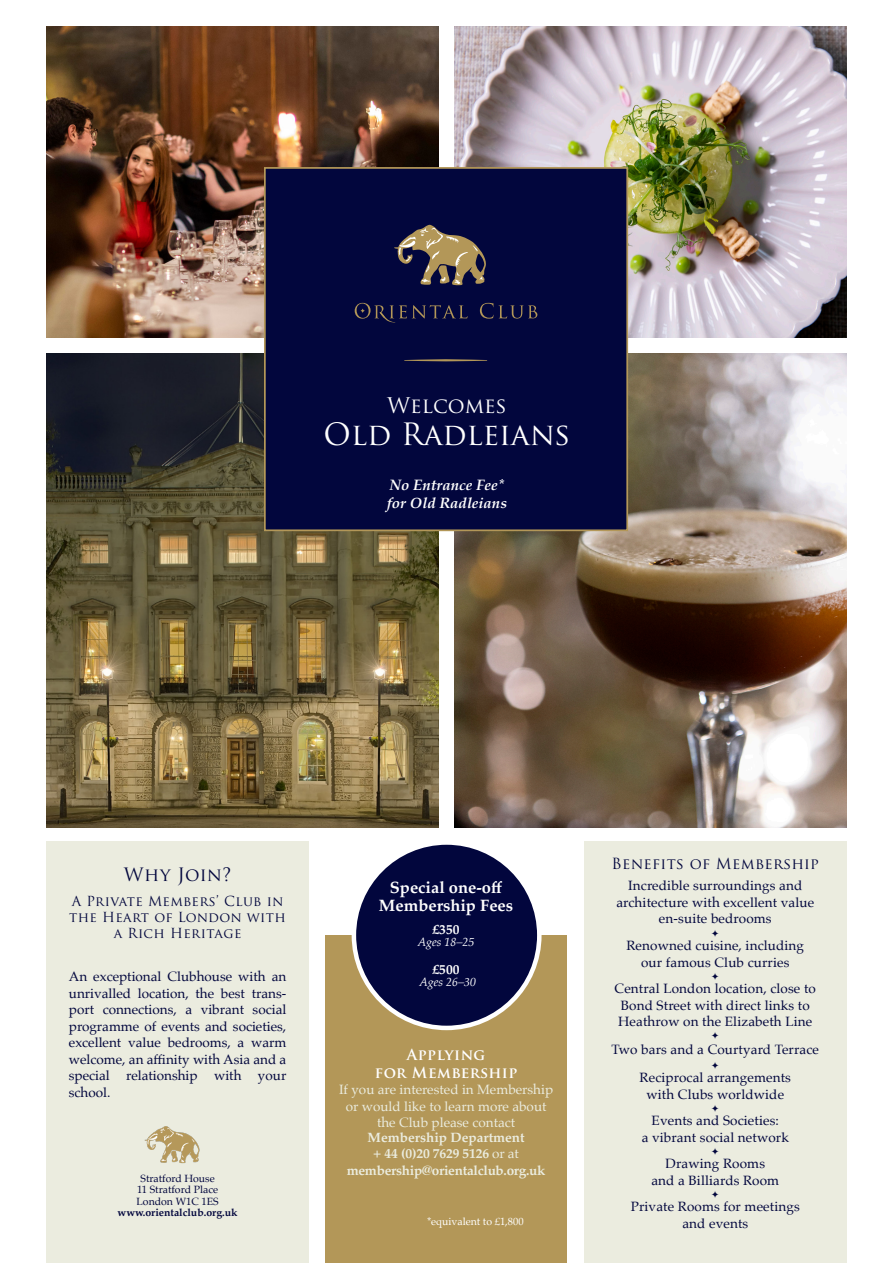
<style>
.page{position:relative;width:893px;height:1263px;background:#fff}
.page>*{position:absolute;margin:0;border:0;box-sizing:border-box;transform-origin:0 0}
.t1{font:30px "Trajan Pro";color:#fff}
.t2{font:21px "Trajan Pro";color:#fff}
.t3{font:18px "Trajan Pro";letter-spacing:.02em;color:#02063d}
.t4{font:700 16.5px "Palatino";color:#fff}
.t5{font:italic 700 15px/18px "Palatino";color:#fff}
.t6{font:700 15px "Trajan Pro";letter-spacing:.03em;color:#fff}
.t7{font:15px "Trajan Pro";letter-spacing:.02em;color:#02063d}
.t8{font:13.5px/16.5px "Palatino";letter-spacing:.01em;color:#02063d;text-align:center}
.t9{font:13.5px/16.5px "Palatino";color:#ebecdf;text-align:center}
.t10{font:700 13.5px/16.5px "Palatino";letter-spacing:-.01em;color:#ebecdf;text-align:center}
.t11{font:13.5px/16.2px "Trajan Pro";letter-spacing:.03em;color:#02063d;text-align:center}
.t12{font:700 13.5px "Palatino";color:#fff}
.t13{font:13.5px "Menlo";color:#02063d}
.t14{font:italic 12px "Palatino";color:#fff}
.t15{font:10.5px/11.2px "Palatino";color:#02063d;text-align:center}
.t16{font:10.5px "Palatino";color:#fff}
.s1{font-weight:700}
.s2{font-weight:400}
</style>
<div class="page">
<img style="left:46px;top:27px;width:392px;height:310px">
<div style="left:584px;top:841px;width:263px;height:422px;background:#ebecdf"></div>
<div style="left:325px;top:935px;width:242px;height:328px;background:#b39758"></div>
<img style="left:46px;top:354px;width:392px;height:473px">
<img style="left:455px;top:354px;width:392px;height:473px">
<img style="left:455px;top:27px;width:392px;height:310px">
<div style="left:46px;top:841px;width:263px;height:422px;background:#ebecdf"></div>
<img style="left:145px;top:1127px;width:55px;height:37px">
<div style="left:354px;top:842px;width:185px;height:186px;background:#02063d;border-radius:50%"></div>
<div style="left:352px;top:840px;width:190px;height:190px;border:4px solid #fff;border-radius:50%"></div>
<div style="left:265px;top:168px;width:362px;height:362px;background:#02063d"></div>
<svg style="left:394px;top:225px;width:92px;height:60px"></svg>
<svg style="left:480px;top:303px;width:57px;height:16px"></svg>
<svg style="left:355px;top:303px;width:113px;height:19px"></svg>
<svg style="left:404px;top:359px;width:83px;height:2px"></svg>
<div style="left:264px;top:167px;width:364px;height:364px;border:2px solid #b39758"></div>
<p class="t2" style="left:387px;top:392px;width:121px">Welcomes</p>
<p class="t1" style="left:324px;top:415px;width:248px">Old Radleians</p>
<p class="t5" style="left:387px;top:476px;width:122px">No Entrance Fee* for Old Radleians</p>
<p class="t3" style="left:124px;top:863px;width:109px">Why Join?</p>
<p class="t11" style="left:69px;top:893px;width:218px">A Private Members’ Club in the Heart of London with a Rich Heritage</p>
<p class="t8" style="left:69px;top:968px;width:219px;text-align:justify">An exceptional Clubhouse with an unrivalled location, the best trans&shy;port connections, a vibrant social programme of events and societies, excellent value bedrooms, a warm welcome, an affinity with Asia and a special relationship with your school.</p>
<p class="t15" style="left:118px;top:1173px;width:122px">Stratford House<br>11 Stratford Place<br>London W1C 1ES <span class="s1">www.orientalclub.org.uk</span></p>
<p class="t4" style="left:390px;top:874px;width:114px">Special one-off</p>
<p class="t4" style="left:379px;top:891px;width:136px">Membership Fees</p>
<p class="t12" style="left:433px;top:918px;width:28px">£350</p>
<p class="t14" style="left:418px;top:931px;width:58px">Ages 18–25</p>
<p class="t12" style="left:433px;top:958px;width:28px">£500</p>
<p class="t14" style="left:419px;top:972px;width:58px">Ages 26–30</p>
<p class="t6" style="left:407px;top:1045px;width:80px">Applying</p>
<p class="t6" style="left:375px;top:1063px;width:144px">for Membership</p>
<p class="t9" style="left:339px;top:1081px;width:216px">If you are interested in Membership or would like to learn more about the Club please contact</p>
<p class="t10" style="left:347px;top:1129px;width:200px">Membership Department<br>+ 44 (0)20 7629 5126 <span class="s2">or at </span>membership@orientalclub.org.uk</p>
<p class="t16" style="left:427px;top:1213px;width:98px">*equivalent to £1,800</p>
<p class="t7" style="left:611px;top:854px;width:209px">Benefits of Membership</p>
<p class="t8" style="left:616px;top:877px;width:199px">Incredible surroundings and architecture with excellent value en-suite bedrooms</p>
<p class="t13" style="left:711px;top:923px;width:10px">✦</p>
<p class="t8" style="left:626px;top:937px;width:179px">Renowned cuisine, including our famous Club curries</p>
<p class="t13" style="left:711px;top:966px;width:10px">✦</p>
<p class="t8" style="left:615px;top:980px;width:203px;text-align:left">Central London location, close to<br>Bond Street with direct links to<br>Heathrow on the Elizabeth Line</p>
<p class="t13" style="left:711px;top:1025px;width:10px">✦</p>
<p class="t8" style="left:612px;top:1041px;width:209px">Two bars and a Courtyard Terrace</p>
<p class="t13" style="left:711px;top:1055px;width:10px">✦</p>
<p class="t8" style="left:640px;top:1069px;width:153px">Reciprocal arrangements with Clubs worldwide</p>
<p class="t13" style="left:711px;top:1098px;width:10px">✦</p>
<p class="t8" style="left:642px;top:1112px;width:149px">Events and Societies:<br>a vibrant social network</p>
<p class="t13" style="left:711px;top:1141px;width:10px">✦</p>
<p class="t8" style="left:651px;top:1155px;width:129px">Drawing Rooms<br>and a Billiards Room</p>
<p class="t13" style="left:711px;top:1184px;width:10px">✦</p>
<p class="t8" style="left:631px;top:1198px;width:171px">Private Rooms for meetings and events</p>
</div>
